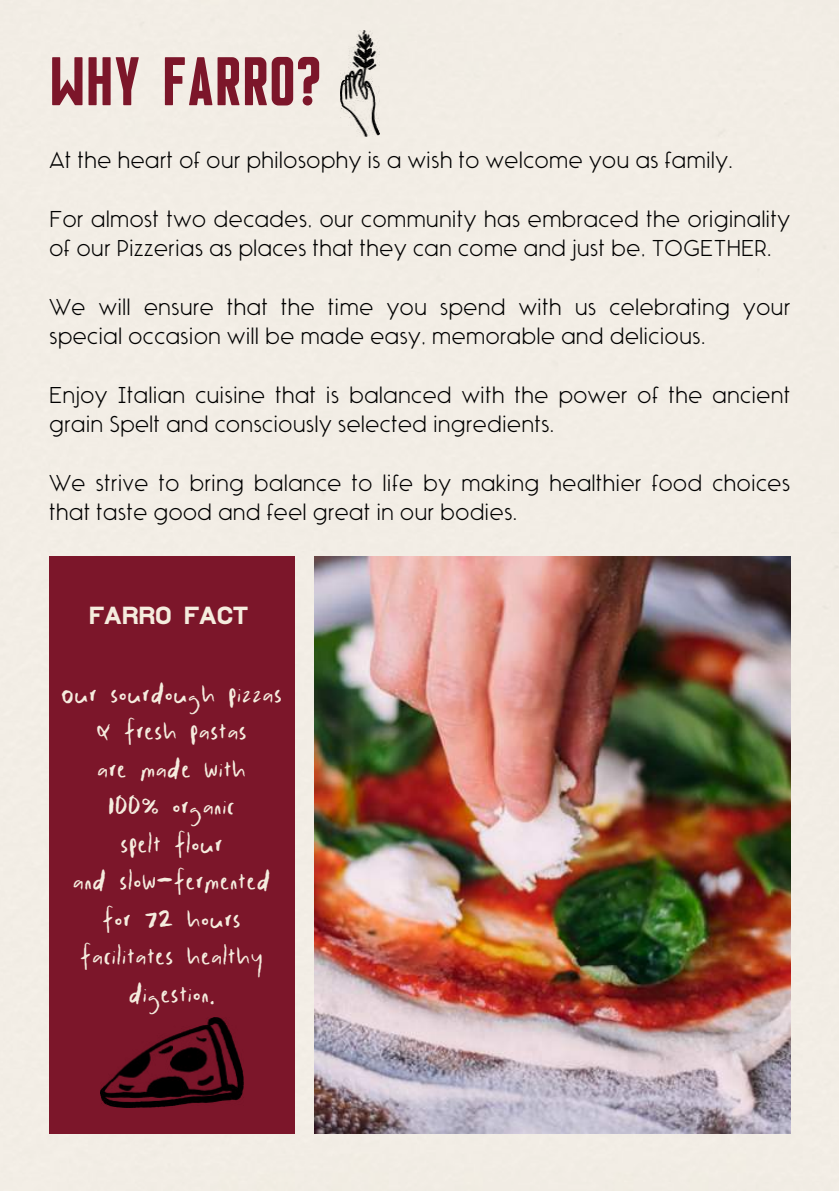
<style>
.page{position:relative;width:839px;height:1191px;background:#fff}
.page>*{position:absolute;margin:0;border:0;box-sizing:border-box;transform-origin:0 0}
.t1{font:900 60px "Flounder Pro";color:#7c162a}
.t2{font:27.4px/37.6px "MANIC Regular";color:#f5ecde;text-align:center}
.t3{font:22.8px "Sandalwood JNL";color:#f5ecde}
.t4{font:100 21px/29.4px "Voyager";color:#000}
</style>
<div class="page">
<div style="left:0;top:0;width:838px;height:1191px;background:#f2ede5"></div>
<img style="left:314px;top:556px;width:476px;height:578px">
<div style="left:49px;top:556px;width:245px;height:578px;background:#7c162a"></div>
<img style="left:340px;top:30px;width:39px;height:107px">
<img style="left:100px;top:1017px;width:143px;height:90px">
<h1 class="t1" style="left:49px;top:60px;width:274px">WHY FARRO?</h1>
<p class="t4" style="left:49px;top:146px;width:685px">At the heart of our philosophy is a wish to welcome you as family.</p>
<p class="t4" style="left:49px;top:205px;width:742px">For almost two decades, our community has embraced the originality of our Pizzerias as places that they can come and just be, TOGETHER.</p>
<p class="t4" style="left:49px;top:293px;width:742px">We will ensure that the time you spend with us celebrating your special occasion will be made easy, memorable and delicious.</p>
<p class="t4" style="left:49px;top:381px;width:742px">Enjoy Italian cuisine that is balanced with the power of the ancient grain Spelt and consciously selected ingredients.</p>
<p class="t4" style="left:49px;top:469px;width:742px">We strive to bring balance to life by making healthier food choices that taste good and feel great in our bodies.</p>
<p class="t3" style="left:89px;top:602px;width:161px">FARRO FACT</p>
<h2 class="t2" style="left:61px;top:675px;width:223px">Our sourdough pizzas &amp; fresh pastas<br>are made with<br>100% organic<br>spelt flour<br>and slow-fermented for 72 hours facilitates healthy digestion.</h2>
</div>
